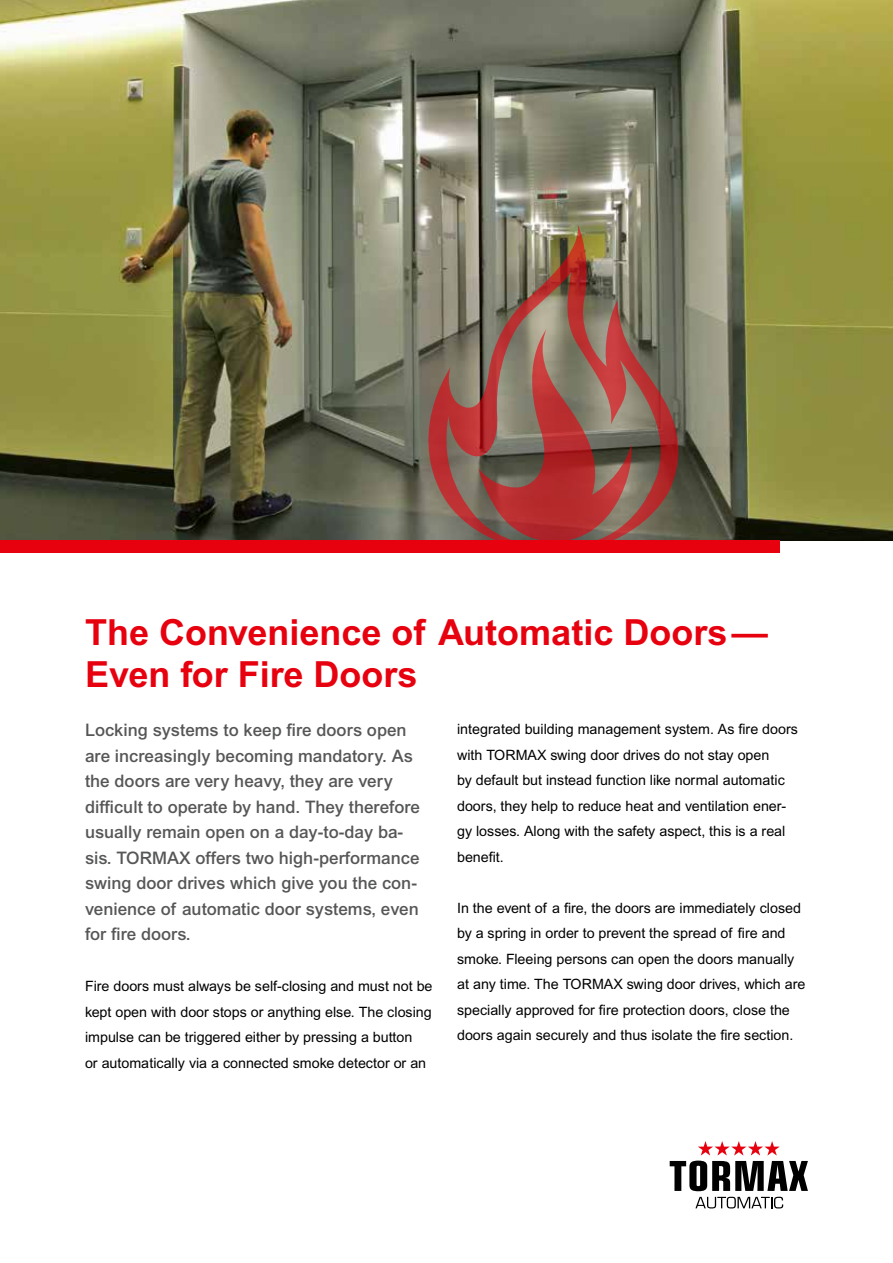
<style>
.page{position:relative;width:893px;height:1263px;background:#fff}
.page>*{position:absolute;margin:0;border:0;box-sizing:border-box;transform-origin:0 0}
.t1{font:700 36px/42px "Arial";color:#e7000e}
.t2{font:500 17.25px/25.5px "Arial";color:#555756}
.t3{font:14.25px/25.5px "Arial";color:#000}
</style>
<div class="page">
<img style="left:0;top:0;width:893px;height:540px">
<div style="left:0;top:540px;width:780px;height:13px;background:#e7000e"></div>
<svg style="left:695px;top:1197px;width:88px;height:11px"></svg>
<svg style="left:670px;top:1141px;width:138px;height:50px"></svg>
<svg style="left:428px;top:224px;width:250px;height:316px;background:#896c5d"></svg>
<svg style="left:479px;top:329px;width:156px;height:211px;background:#99574f"></svg>
<h1 class="t1" style="left:85px;top:611px;width:684px">The Convenience of Automatic Doors—<br>Even for Fire Doors</h1>
<p class="t2" style="left:85px;top:717px;width:337px">Locking systems to keep fire doors open are increasingly becoming mandatory. As the doors are very heavy, they are very difficult to operate by hand. They therefore usually remain open on a day-to-day ba&shy;sis. TORMAX offers two high-performance swing door drives which give you the con&shy;venience of automatic door systems, even for fire doors.</p>
<p class="t3" style="left:457px;top:716px;width:342px">integrated building management system. As fire doors with TORMAX swing door drives do not stay open<br>by default but instead function like normal automatic doors, they help to reduce heat and ventilation ener&shy;gy losses. Along with the safety aspect, this is a real benefit.</p>
<p class="t3" style="left:457px;top:895px;width:350px">In the event of a fire, the doors are immediately closed by a spring in order to prevent the spread of fire and smoke. Fleeing persons can open the doors manually at any time. The TORMAX swing door drives, which are specially approved for fire protection doors, close the doors again securely and thus isolate the fire section.</p>
<p class="t3" style="left:85px;top:973px;width:349px">Fire doors must always be self-closing and must not be kept open with door stops or anything else. The closing impulse can be triggered either by pressing a button<br>or automatically via a connected smoke detector or an</p>
</div>
